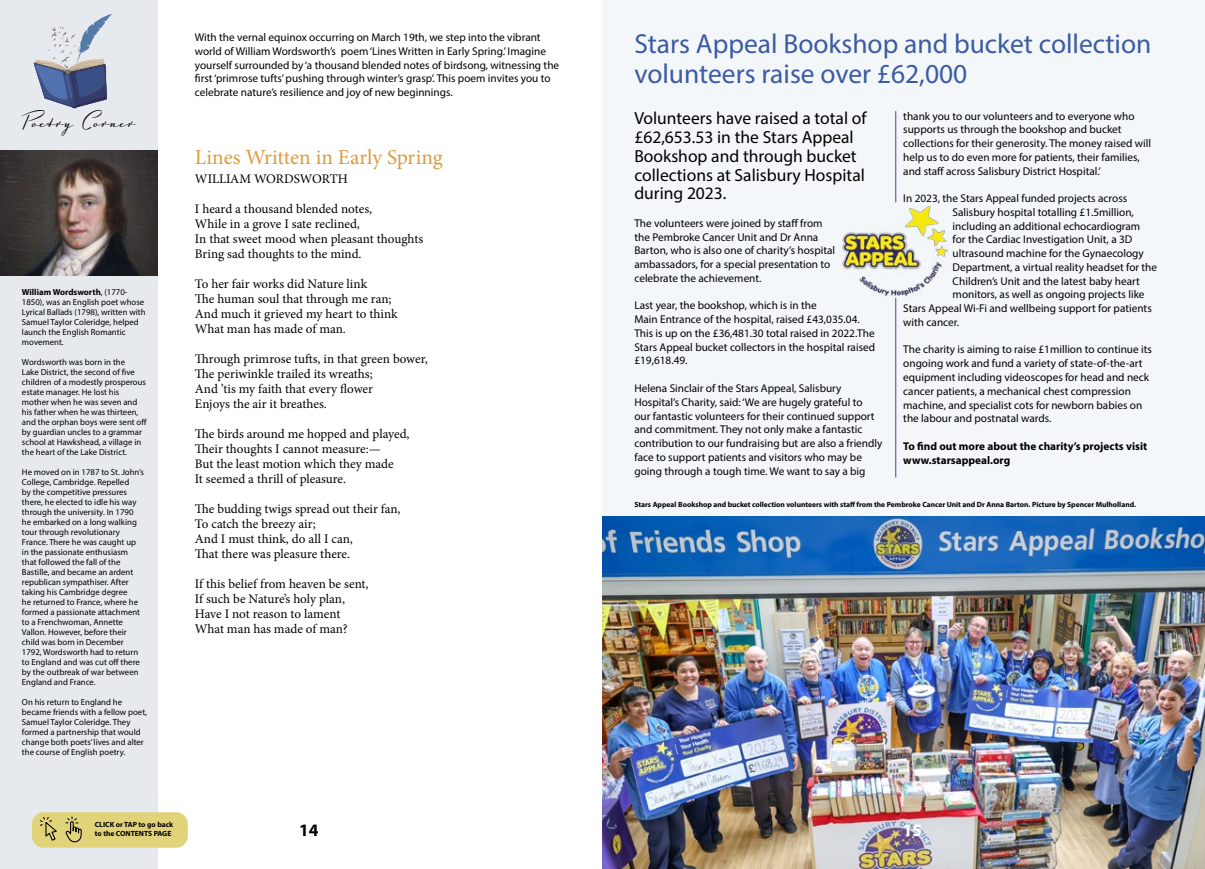
<style>
.page{position:relative;width:1205px;height:869px;background:#fff}
.page>*{position:absolute;margin:0;border:0;box-sizing:border-box;transform-origin:0 0}
.t1{font:27.5px/30px "Myriad Pro";color:#3c5ba3}
.t2{font:23.75px "Luxus Brut";color:#000}
.t3{font:21.25px "Minion Pro";letter-spacing:-.005em;color:#db9b41}
.t4{font:17.5px/18.8px "Myriad Pro";color:#000}
.t5{font:700 17.5px "Myriad Pro";color:#000}
.t6{font:700 17.5px "Myriad Pro";color:#fff}
.t7{font:13.12px/15px "Minion Pro";letter-spacing:-.005em;color:#000}
.t8{font:11.25px/13.8px "Myriad Pro";color:#000}
.t9{font:700 11.25px/13.8px "Myriad Pro";color:#000}
.t10{font:8.75px/10px "Myriad Pro";color:#000}
.t11{font:700 7.5px/8.8px "Myriad Pro";color:#000}
.s1{font-weight:700}
</style>
<div class="page">
<div style="left:602px;top:0;width:603px;height:526px;background:#f3f7f9"></div>
<div style="left:0;top:0;width:157px;height:868px;background:#e6eaef"></div>
<svg style="left:34px;top:14px;width:78px;height:94px"></svg>
<img style="left:0;top:150px;width:157px;height:125px">
<div style="left:32px;top:811px;width:156px;height:36px;background:#e1d37a;border-radius:12px"></div>
<svg style="left:40px;top:816px;width:42px;height:27px"></svg>
<hr style="left:895px;top:111px;width:1px;height:91px;background:#55418d">
<hr style="left:895px;top:298px;width:1px;height:179px;background:#55418d">
<img style="left:842px;top:202px;width:106px;height:95px">
<img style="left:602px;top:516px;width:603px;height:352px">
<h2 class="t2" style="left:22px;top:105px;width:116px">Poetry Corner</h2>
<p class="t10" style="left:22px;top:286px;width:125px"><span class="s1">William Wordsworth</span>, (1770-<br>1850), was an English poet whose<br>Lyrical Ballads (1798), written with<br>Samuel Taylor Coleridge, helped launch the English Romantic movement.</p>
<p class="t10" style="left:22px;top:356px;width:126px">Wordsworth was born in the<br>Lake District, the second of five children of a modestly prosperous estate manager. He lost his mother when he was seven and his father when he was thirteen, and the orphan boys were sent off by guardian uncles to a grammar school at Hawkshead, a village in the heart of the Lake District.</p>
<p class="t10" style="left:22px;top:466px;width:123px">He moved on in 1787 to St. John’s<br>College, Cambridge. Repelled<br>by the competitive pressures there, he elected to idle his way through the university. In 1790 he embarked on a long walking tour through revolutionary<br>France. There he was caught up in the passionate enthusiasm that followed the fall of the<br>Bastille, and became an ardent republican sympathiser. After taking his Cambridge degree<br>he returned to France, where he formed a passionate attachment to a Frenchwoman, Annette<br>Vallon. However, before their child was born in December<br>1792, Wordsworth had to return to England and was cut off there by the outbreak of war between<br>England and France.</p>
<p class="t10" style="left:22px;top:696px;width:127px">On his return to England he became friends with a fellow poet,<br>Samuel Taylor Coleridge. They formed a partnership that would change both poets’ lives and alter the course of English poetry.</p>
<p class="t8" style="left:195px;top:30px;width:366px">With the vernal equinox occurring on March 19th, we step into the vibrant world of William Wordsworth’s poem ‘Lines Written in Early Spring.’ Imagine yourself surrounded by ‘a thousand blended notes of birdsong, witnessing the first ‘primrose tufts’ pushing through winter’s grasp’. This poem invites you to celebrate nature’s resilience and joy of new beginnings.</p>
<h3 class="t3" style="left:195px;top:143px;width:249px">Lines Written in Early Spring</h3>
<p class="t7" style="left:195px;top:171px;width:154px">WILLIAM WORDSWORTH</p>
<p class="t7" style="left:195px;top:201px;width:230px">I heard a thousand blended notes,<br>While in a grove I sate reclined,<br>In that sweet mood when pleasant thoughts Bring sad thoughts to the mind.</p>
<p class="t7" style="left:195px;top:276px;width:204px">To her fair works did Nature link<br>The human soul that through me ran;<br>And much it grieved my heart to think<br>What man has made of man.</p>
<p class="t7" style="left:195px;top:351px;width:234px">Through primrose tufts, in that green bower, The periwinkle trailed its wreaths;<br>And ’tis my faith that every flower<br>Enjoys the air it breathes.</p>
<p class="t7" style="left:195px;top:426px;width:216px">The birds around me hopped and played, Their thoughts I cannot measure:—<br>But the least motion which they made<br>It seemed a thrill of pleasure.</p>
<p class="t7" style="left:195px;top:501px;width:207px">The budding twigs spread out their fan,<br>To catch the breezy air;<br>And I must think, do all I can,<br>That there was pleasure there.</p>
<p class="t7" style="left:195px;top:576px;width:175px">If this belief from heaven be sent,<br>If such be Nature’s holy plan,<br>Have I not reason to lament<br>What man has made of man?</p>
<p class="t11" style="left:95px;top:819px;width:80px">CLICK or TAP to go back to the CONTENTS PAGE</p>
<h3 class="t5" style="left:299px;top:818px;width:21px">14</h3>
<h1 class="t1" style="left:634px;top:28px;width:518px">Stars Appeal Bookshop and bucket collection volunteers raise over £62,000</h1>
<h3 class="t4" style="left:634px;top:109px;width:234px">Volunteers have raised a total of £62,653.53 in the Stars Appeal<br>Bookshop and through bucket collections at Salisbury Hospital during 2023.</h3>
<p class="t8" style="left:634px;top:216px;width:202px">The volunteers were joined by staff from the Pembroke Cancer Unit and Dr Anna Barton, who is also one of charity’s hospital ambassadors, for a special presentation to celebrate the achievement.</p>
<p class="t8" style="left:634px;top:298px;width:242px">Last year, the bookshop, which is in the<br>Main Entrance of the hospital, raised £43,035.04.<br>This is up on the £36,481.30 total raised in 2022.The Stars Appeal bucket collectors in the hospital raised £19,618.49.</p>
<p class="t8" style="left:634px;top:381px;width:250px">Helena Sinclair of the Stars Appeal, Salisbury Hospital’s Charity, said: ‘We are hugely grateful to<br>our fantastic volunteers for their continued support and commitment. They not only make a fantastic contribution to our fundraising but are also a friendly face to support patients and visitors who may be going through a tough time. We want to say a big</p>
<p class="t8" style="left:903px;top:109px;width:249px">thank you to our volunteers and to everyone who supports us through the bookshop and bucket collections for their generosity. The money raised will help us to do even more for patients, their families, and staff across Salisbury District Hospital.’</p>
<p class="t8" style="left:903px;top:191px;width:225px">In 2023, the Stars Appeal funded projects across</p>
<p class="t8" style="left:952px;top:205px;width:183px">Salisbury hospital totalling £1.5million,</p>
<p class="t8" style="left:952px;top:219px;width:189px">including an additional echocardiogram</p>
<p class="t8" style="left:952px;top:232px;width:181px">for the Cardiac Investigation Unit, a 3D</p>
<p class="t8" style="left:952px;top:246px;width:193px">ultrasound machine for the Gynaecology</p>
<p class="t8" style="left:952px;top:260px;width:206px">Department, a virtual reality headset for the</p>
<p class="t8" style="left:952px;top:274px;width:189px">Children’s Unit and the latest baby heart</p>
<p class="t8" style="left:952px;top:287px;width:193px">monitors, as well as ongoing projects like</p>
<p class="t8" style="left:903px;top:301px;width:250px">Stars Appeal Wi-Fi and wellbeing support for patients</p>
<p class="t8" style="left:903px;top:315px;width:57px">with cancer.</p>
<p class="t8" style="left:903px;top:342px;width:250px">The charity is aiming to raise £1million to continue its ongoing work and fund a variety of state-of-the-art equipment including videoscopes for head and neck cancer patients, a mechanical chest compression machine, and specialist cots for newborn babies on the labour and postnatal wards.</p>
<p class="t9" style="left:903px;top:438px;width:245px">To find out more about the charity’s projects visit www.starsappeal.org</p>
<p class="t11" style="left:634px;top:499px;width:503px">Stars Appeal Bookshop and bucket collection volunteers with staff from the Pembroke Cancer Unit and Dr Anna Barton. Picture by Spencer Mulholland.</p>
<h3 class="t6" style="left:903px;top:818px;width:21px">15</h3>
</div>
